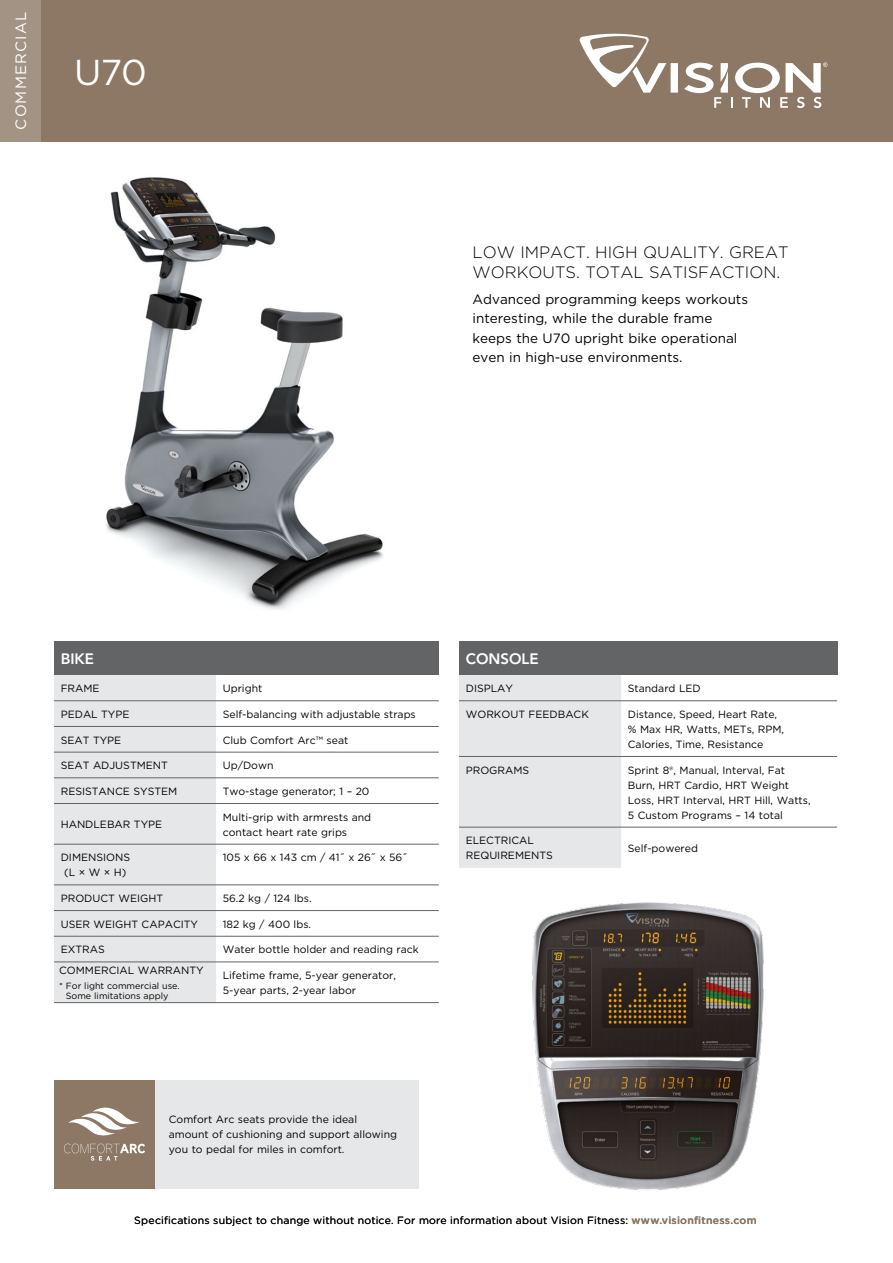
<style>
.page{position:relative;width:893px;height:1263px;background:#fff}
.page>*{position:absolute;margin:0;border:0;box-sizing:border-box;transform-origin:0 0}
.t1{font:36px "Gotham";color:#fff}
.t2{font:300 16.5px/19.5px "Gotham";color:#000}
.t3{font:800 15px "Avenir LT Std";color:#fff}
.t4{font:15px "Gotham";letter-spacing:.075em;color:#fff}
.t5{font:13.5px/19.5px "Gotham";color:#000}
.t6{font:10.5px/15px "Gotham";color:#000}
.t7{font:10.5px "Gotham";letter-spacing:.02em;color:#000}
.t8{font:9px/10.8px "Gotham";color:#000;text-align:center}
.s1{font-weight:500;color:#8c7865}
</style>
<div class="page">
<div style="left:0;top:0;width:893px;height:142px;background:#8c7865"></div>
<svg style="left:580px;top:34px;width:247px;height:74px"></svg>
<div style="left:54px;top:675px;width:162px;height:327px;background:#e6e7e8"></div>
<hr style="left:54px;top:910px;width:162px;height:1px;background:#636466">
<hr style="left:216px;top:910px;width:223px;height:1px;background:#636466">
<hr style="left:54px;top:936px;width:162px;height:1px;background:#636466">
<hr style="left:216px;top:936px;width:223px;height:1px;background:#636466">
<hr style="left:54px;top:700px;width:162px;height:1px;background:#636466">
<hr style="left:216px;top:700px;width:223px;height:1px;background:#636466">
<hr style="left:54px;top:726px;width:162px;height:1px;background:#636466">
<hr style="left:216px;top:726px;width:223px;height:1px;background:#636466">
<hr style="left:54px;top:752px;width:162px;height:1px;background:#636466">
<hr style="left:216px;top:752px;width:223px;height:1px;background:#636466">
<hr style="left:54px;top:777px;width:162px;height:1px;background:#636466">
<hr style="left:216px;top:777px;width:223px;height:1px;background:#636466">
<hr style="left:54px;top:803px;width:162px;height:1px;background:#636466">
<hr style="left:216px;top:803px;width:223px;height:1px;background:#636466">
<hr style="left:54px;top:885px;width:162px;height:1px;background:#636466">
<hr style="left:216px;top:885px;width:223px;height:1px;background:#636466">
<hr style="left:54px;top:962px;width:162px;height:1px;background:#636466">
<hr style="left:216px;top:962px;width:223px;height:1px;background:#636466">
<hr style="left:54px;top:1002px;width:162px;height:1px;background:#636466">
<hr style="left:216px;top:1002px;width:223px;height:1px;background:#636466">
<hr style="left:54px;top:844px;width:162px;height:1px;background:#636466">
<hr style="left:216px;top:844px;width:223px;height:1px;background:#636466">
<img style="left:106px;top:177px;width:278px;height:433px">
<div style="left:54px;top:1080px;width:101px;height:108px;background:#8c7865"></div>
<div style="left:155px;top:1080px;width:263px;height:108px;background:#e6e7e8"></div>
<svg style="left:64px;top:1144px;width:81px;height:17px"></svg>
<svg style="left:68px;top:1107px;width:72px;height:29px"></svg>
<div style="left:54px;top:641px;width:385px;height:34px;background:#636466"></div>
<img style="left:532px;top:902px;width:232px;height:288px">
<div style="left:459px;top:675px;width:162px;height:193px;background:#e6e7e8"></div>
<hr style="left:459px;top:700px;width:162px;height:1px;background:#636466">
<hr style="left:621px;top:700px;width:216px;height:1px;background:#636466">
<hr style="left:459px;top:756px;width:162px;height:1px;background:#636466">
<hr style="left:621px;top:756px;width:216px;height:1px;background:#636466">
<hr style="left:459px;top:827px;width:162px;height:1px;background:#636466">
<hr style="left:621px;top:827px;width:216px;height:1px;background:#636466">
<div style="left:459px;top:641px;width:378px;height:34px;background:#636466"></div>
<div style="left:0;top:0;width:40px;height:142px;background:#a39384"></div>
<h3 class="t4" style="left:11px;top:130px;width:119px;rotate:-90deg">COMMERCIAL</h3>
<h1 class="t1" style="left:74px;top:49px;width:74px">U70</h1>
<h2 class="t2" style="left:472px;top:242px;width:318px">LOW IMPACT. HIGH QUALITY. GREAT<br>WORKOUTS. TOTAL SATISFACTION.</h2>
<p class="t5" style="left:472px;top:289px;width:277px">Advanced programming keeps workouts interesting, while the durable frame keeps the U70 upright bike operational even in high-use environments.</p>
<h3 class="t3" style="left:61px;top:650px;width:35px">BIKE</h3>
<p class="t6" style="left:61px;top:681px;width:40px">FRAME</p>
<p class="t6" style="left:223px;top:681px;width:41px">Upright</p>
<p class="t6" style="left:61px;top:706px;width:70px">PEDAL TYPE</p>
<p class="t6" style="left:223px;top:706px;width:195px">Self-balancing with adjustable straps</p>
<p class="t6" style="left:61px;top:732px;width:62px">SEAT TYPE</p>
<p class="t6" style="left:223px;top:732px;width:127px">Club Comfort Arc™ seat</p>
<p class="t6" style="left:61px;top:758px;width:109px">SEAT ADJUSTMENT</p>
<p class="t6" style="left:223px;top:758px;width:52px">Up/Down</p>
<p class="t6" style="left:61px;top:783px;width:118px">RESISTANCE SYSTEM</p>
<p class="t6" style="left:223px;top:783px;width:148px">Two-stage generator; 1 – 20</p>
<p class="t6" style="left:61px;top:817px;width:103px">HANDLEBAR TYPE</p>
<p class="t6" style="left:223px;top:809px;width:150px">Multi-grip with armrests and contact heart rate grips</p>
<p class="t6" style="left:61px;top:850px;width:71px;text-align:center">DIMENSIONS (L × W × H)</p>
<p class="t6" style="left:223px;top:850px;width:186px">105 x 66 x 143 cm / 41˝ x 26˝ x 56˝</p>
<p class="t6" style="left:61px;top:890px;width:104px">PRODUCT WEIGHT</p>
<p class="t6" style="left:223px;top:890px;width:90px">56.2 kg / 124 lbs.</p>
<p class="t6" style="left:61px;top:916px;width:139px">USER WEIGHT CAPACITY</p>
<p class="t6" style="left:223px;top:916px;width:90px">182 kg / 400 lbs.</p>
<p class="t6" style="left:61px;top:942px;width:45px">EXTRAS</p>
<p class="t6" style="left:223px;top:942px;width:197px">Water bottle holder and reading rack</p>
<p class="t6" style="left:59px;top:962px;width:146px">COMMERCIAL WARRANTY</p>
<p class="t8" style="left:59px;top:980px;width:122px">* For light commercial use.<br>Some limitations apply</p>
<p class="t6" style="left:223px;top:967px;width:175px">Lifetime frame, 5-year generator,<br>5-year parts, 2-year labor</p>
<p class="t6" style="left:169px;top:1112px;width:230px">Comfort Arc seats provide the ideal amount of cushioning and support allowing you to pedal for miles in comfort.</p>
<h3 class="t3" style="left:466px;top:650px;width:74px">CONSOLE</h3>
<p class="t6" style="left:466px;top:681px;width:49px">DISPLAY</p>
<p class="t6" style="left:628px;top:681px;width:74px">Standard LED</p>
<p class="t6" style="left:466px;top:706px;width:125px">WORKOUT FEEDBACK</p>
<p class="t6" style="left:628px;top:706px;width:158px">Distance, Speed, Heart Rate, % Max HR, Watts, METs, RPM,<br>Calories, Time, Resistance</p>
<p class="t6" style="left:466px;top:762px;width:65px">PROGRAMS</p>
<p class="t6" style="left:628px;top:762px;width:184px">Sprint 8®, Manual, Interval, Fat<br>Burn, HRT Cardio, HRT Weight<br>Loss, HRT Interval, HRT Hill, Watts,<br>5 Custom Programs – 14 total</p>
<p class="t6" style="left:466px;top:833px;width:89px">ELECTRICAL<br>REQUIREMENTS</p>
<p class="t6" style="left:628px;top:840px;width:72px">Self-powered</p>
<p class="t7" style="left:134px;top:1213px;width:624px">Specifications subject to change without notice. For more information about Vision Fitness: <span class="s1">www.visionfitness.com</span></p>
</div>
